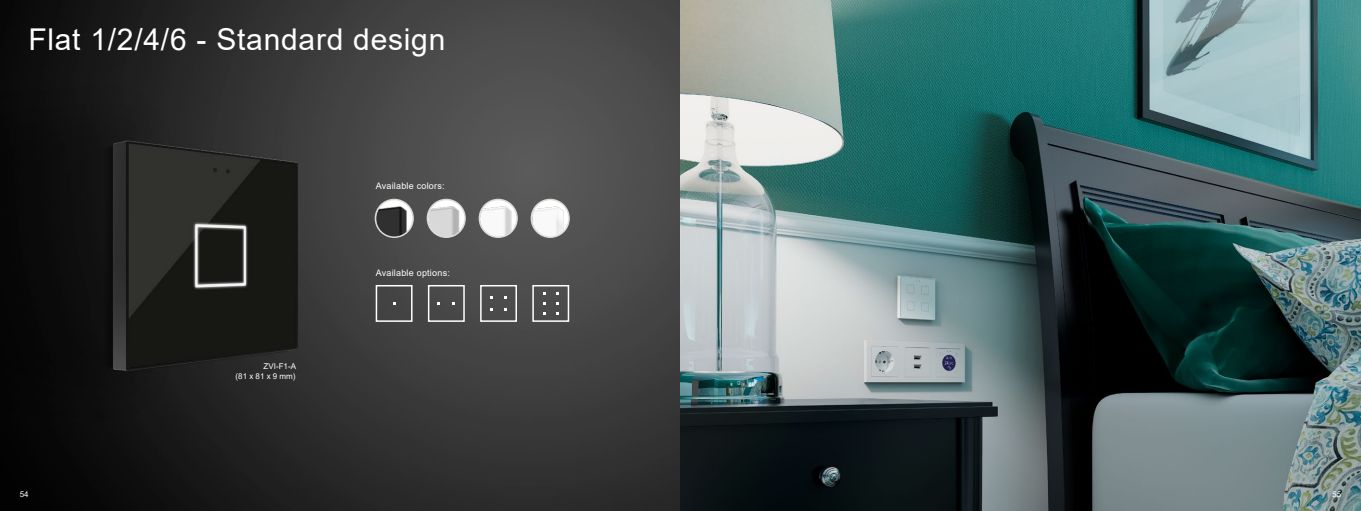
<style>
.page{position:relative;width:1361px;height:511px;background:#fff}
.page>*{position:absolute;margin:0;border:0;box-sizing:border-box;transform-origin:0 0}
.t1{font:30px "Arial";letter-spacing:.025em;color:#fff}
.t2{font:9px "Arial";letter-spacing:.025em;color:#fff}
.t3{font:8px/9.6px "Arial";color:#fff;text-align:right}
</style>
<div class="page">
<img style="left:0;top:0;width:1361px;height:510px">
<div style="left:376px;top:285px;width:36px;height:36px;border:2px solid #fffffd"></div>
<div style="left:428px;top:285px;width:37px;height:36px;border:2px solid #fffffd"></div>
<div style="left:480px;top:285px;width:37px;height:36px;border:2px solid #fffffd"></div>
<div style="left:532px;top:285px;width:37px;height:36px;border:2px solid #fffffd"></div>
<img style="left:372px;top:199px;width:195px;height:38px">
<div style="left:375px;top:198px;width:39px;height:40px;border:2px solid #dadada;border-radius:50%"></div>
<div style="left:427px;top:198px;width:39px;height:40px;border:2px solid #dadada;border-radius:50%"></div>
<div style="left:479px;top:198px;width:39px;height:40px;border:2px solid #dadada;border-radius:50%"></div>
<div style="left:530px;top:198px;width:40px;height:40px;border:2px solid #dadada;border-radius:50%"></div>
<h1 class="t1" style="left:28px;top:19px;width:418px">Flat 1/2/4/6 - Standard design</h1>
<p class="t2" style="left:376px;top:180px;width:70px">Available colors:</p>
<p class="t3" style="left:235px;top:361px;width:62px">ZVI-F1-A<br>(81 x 81 x 9 mm)</p>
<p class="t2" style="left:376px;top:266px;width:76px">Available options:</p>
<p class="t3" style="left:20px;top:489px;width:10px">54</p>
<p class="t3" style="left:1332px;top:489px;width:10px">55</p>
</div>
